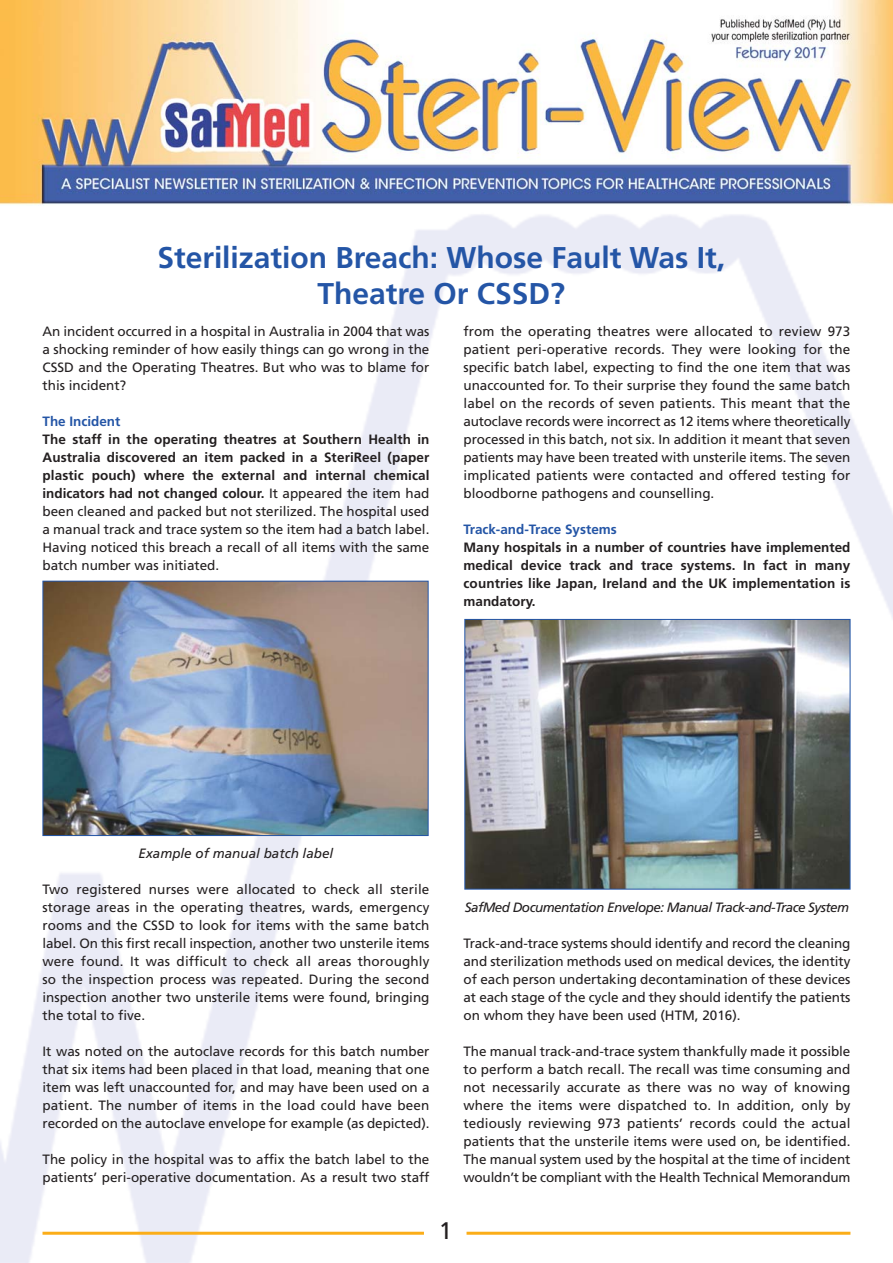
<style>
.page{position:relative;width:893px;height:1263px;background:#fff}
.page>*{position:absolute;margin:0;border:0;box-sizing:border-box;transform-origin:0 0}
.t1{font:700 30px/36px "Frutiger";color:#2455a6;text-align:center}
.t2{font:24px "Frutiger";color:#231f20}
.t3{font:13.5px/18px "Frutiger";color:#231f20;text-align:justify}
.t4{font:700 13.5px/18px "Frutiger";letter-spacing:.01em;color:#231f20;text-align:justify}
.t5{font:italic 13.5px "Frutiger";letter-spacing:-.04em;color:#231f20}
.t6{font:700 13.5px "Frutiger";color:#2455a6}
.t7{font:italic 13.5px "Frutiger";color:#231f20}
.s1{font-weight:700}
</style>
<div class="page">
<img style="left:0;top:0;width:893px;height:1263px">
<hr style="left:43px;top:1232px;width:381px;height:3px;background:#fbad18">
<hr style="left:466px;top:1232px;width:384px;height:3px;background:#fbad18">
<img style="left:45px;top:583px;width:382px;height:251px">
<div style="left:43px;top:581px;width:386px;height:255px;border:1px solid #2455a6"></div>
<img style="left:466px;top:621px;width:382px;height:266px">
<div style="left:464px;top:619px;width:386px;height:270px;border:1px solid #2455a6"></div>
<h1 class="t1" style="left:157px;top:242px;width:569px">Sterilization Breach: Whose Fault Was It,<br>Theatre Or CSSD?</h1>
<p class="t3" style="left:43px;top:323px;width:388px">An incident occurred in a hospital in Australia in 2004 that was a shocking reminder of how easily things can go wrong in the CSSD and the Operating Theatres. But who was to blame for this incident?</p>
<p class="t6" style="left:43px;top:416px;width:79px">The Incident</p>
<p class="t3" style="left:43px;top:431px;width:388px"><span class="s1">The staff in the operating theatres at Southern Health in Australia discovered an item packed in a SteriReel (paper plastic pouch) where the external and internal chemical indicators had not changed colour.</span> It appeared the item had been cleaned and packed but not sterilized. The hospital used a manual track and trace system so the item had a batch label.<br>Having noticed this breach a recall of all items with the same batch number was initiated.</p>
<p class="t3" style="left:463px;top:323px;width:388px">from the operating theatres were allocated to review 973 patient peri-operative records. They were looking for the specific batch label, expecting to find the one item that was unaccounted for. To their surprise they found the same batch label on the records of seven patients. This meant that the autoclave records were incorrect as 12 items where theoretically processed in this batch, not six. In addition it meant that seven patients may have been treated with unsterile items. The seven implicated patients were contacted and offered testing for bloodborne pathogens and counselling.</p>
<p class="t6" style="left:463px;top:524px;width:155px">Track-and-Trace Systems</p>
<p class="t4" style="left:463px;top:539px;width:388px">Many hospitals in a number of countries have implemented medical device track and trace systems. In fact in many countries like Japan, Ireland and the UK implementation is mandatory.</p>
<p class="t7" style="left:139px;top:848px;width:196px">Example of manual batch label</p>
<p class="t3" style="left:43px;top:881px;width:388px">Two registered nurses were allocated to check all sterile storage areas in the operating theatres, wards, emergency rooms and the CSSD to look for items with the same batch label. On this first recall inspection, another two unsterile items were found. It was difficult to check all areas thoroughly so the inspection process was repeated. During the second inspection another two unsterile items were found, bringing the total to five.</p>
<p class="t3" style="left:43px;top:1043px;width:388px">It was noted on the autoclave records for this batch number that six items had been placed in that load, meaning that one item was left unaccounted for, and may have been used on a patient. The number of items in the load could have been recorded on the autoclave envelope for example (as depicted).</p>
<p class="t3" style="left:43px;top:1151px;width:388px">The policy in the hospital was to affix the batch label to the patients’ peri-operative documentation. As a result two staff</p>
<h2 class="t2" style="left:439px;top:1221px;width:15px">1</h2>
<p class="t5" style="left:465px;top:902px;width:386px">SafMed Documentation Envelope: Manual Track-and-Trace System</p>
<p class="t3" style="left:463px;top:935px;width:388px">Track-and-trace systems should identify and record the cleaning and sterilization methods used on medical devices, the identity of each person undertaking decontamination of these devices at each stage of the cycle and they should identify the patients on whom they have been used (HTM, 2016).</p>
<p class="t3" style="left:463px;top:1043px;width:388px">The manual track-and-trace system thankfully made it possible to perform a batch recall. The recall was time consuming and not necessarily accurate as there was no way of knowing where the items were dispatched to. In addition, only by tediously reviewing 973 patients’ records could the actual patients that the unsterile items were used on, be identified.<br>The manual system used by the hospital at the time of incident wouldn’t be compliant with the Health Technical Memorandum</p>
</div>
